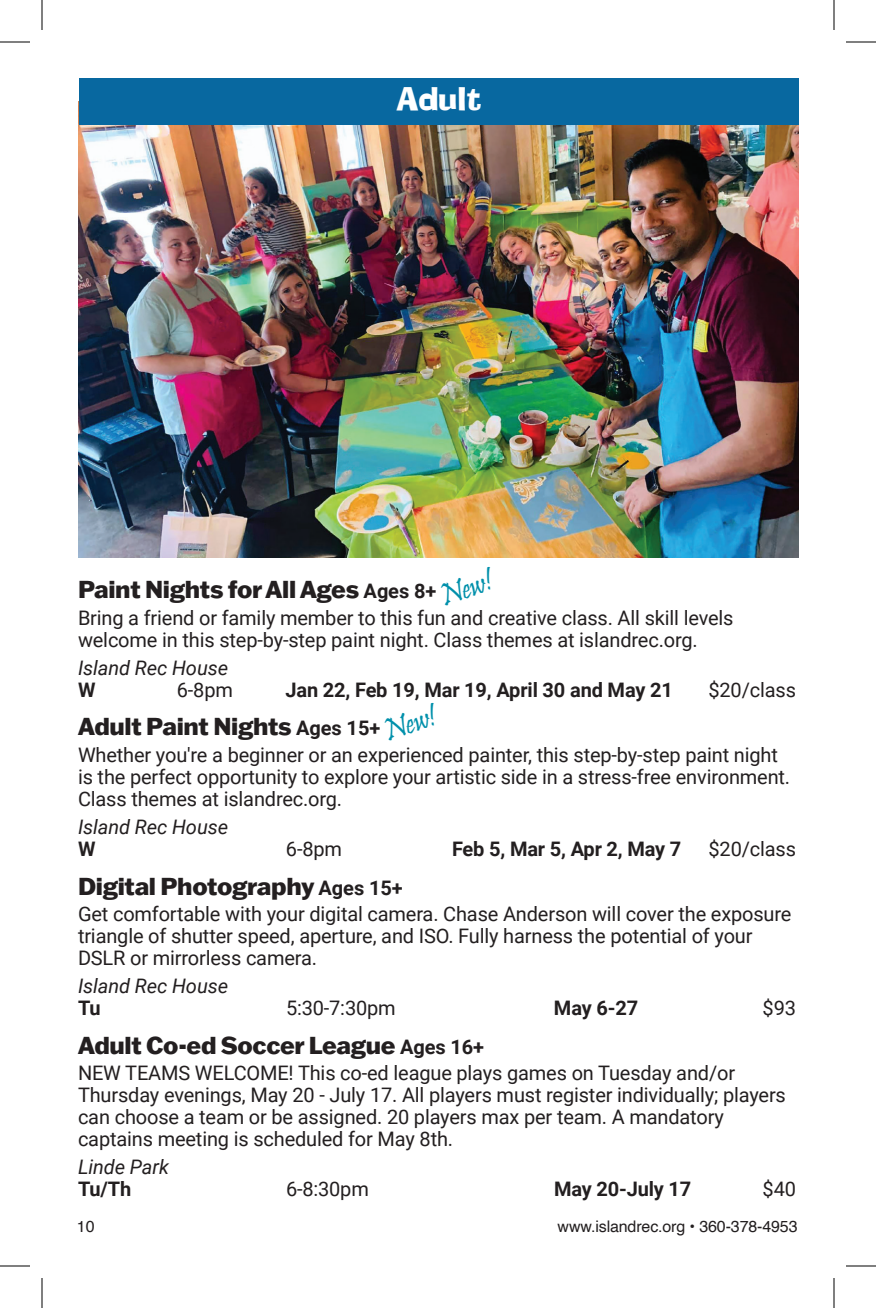
<style>
.page{position:relative;width:876px;height:1308px;background:#fff}
.page>*{position:absolute;margin:0;border:0;box-sizing:border-box;transform-origin:0 0}
.t1{font:32px "Pristina";color:#0090ab}
.t2{font:31.2px "Ad Lib";letter-spacing:-.005em;color:#fff}
.Heading{font:800 24px "Franklin Gothic ATF";letter-spacing:-.015em;color:#231f20}
.body_copy{font:20px/22px "Roboto";letter-spacing:-.01em;color:#231f20}
.location{font:italic 20px "Roboto";letter-spacing:-.005em;color:#231f20}
.body_4_tabs{font:700 20px "Roboto";letter-spacing:-.01em;color:#231f20}
.body_4_tabs-2{font:20px "Roboto";letter-spacing:-.01em;color:#231f20}
.body_copy-2{font:700 20px "Roboto";letter-spacing:-.01em;color:#231f20}
.body_copy-3{font:16px "Helvetica";letter-spacing:-.01em;color:#231f20}
.s1{font-family:"Roboto";font-weight:700;font-size:20px}
</style>
<div class="page">
<img style="left:79px;top:124px;width:720px;height:434px">
<div style="left:79px;top:78px;width:720px;height:46px;background:#0868a0"></div>
<hr style="left:0;top:42px;width:30px;height:1px;background:#000">
<hr style="left:846px;top:42px;width:30px;height:1px;background:#000">
<hr style="left:0;top:1266px;width:30px;height:1px;background:#000">
<hr style="left:846px;top:1266px;width:30px;height:1px;background:#000">
<hr style="left:42px;top:0;width:1px;height:30px;background:#000">
<hr style="left:42px;top:1278px;width:1px;height:30px;background:#000">
<hr style="left:834px;top:0;width:1px;height:30px;background:#000">
<hr style="left:834px;top:1278px;width:1px;height:30px;background:#000">
<p class="t2" style="left:396px;top:85px;width:87px">Adult</p>
<p class="t1" style="left:435px;top:580px;width:55px;rotate:-20deg">New!</p>
<p class="Heading" style="left:78px;top:574px;width:360px">Paint Nights for All Ages <span class="s1">Ages 8+</span></p>
<p class="body_copy" style="left:78px;top:606px;width:657px">Bring a friend or family member to this fun and creative class. All skill levels welcome in this step-by-step paint night. Class themes at islandrec.org.</p>
<p class="location" style="left:78px;top:654px;width:152px">Island Rec House</p>
<p class="body_copy-2" style="left:78px;top:676px;width:19px">W</p>
<p class="body_copy" style="left:177px;top:678px;width:58px">6-8pm</p>
<p class="body_copy-2" style="left:285px;top:676px;width:389px">Jan 22, Feb 19, Mar 19, April 30 and May 21</p>
<p class="body_copy" style="left:709px;top:678px;width:89px">$20/class</p>
<p class="Heading" style="left:78px;top:711px;width:304px">Adult Paint Nights <span class="s1">Ages 15+</span></p>
<p class="body_copy" style="left:78px;top:743px;width:714px">Whether you're a beginner or an experienced painter, this step-by-step paint night is the perfect opportunity to explore your artistic side in a stress-free environment.<br>Class themes at islandrec.org.</p>
<p class="location" style="left:78px;top:813px;width:152px">Island Rec House</p>
<p class="body_4_tabs" style="left:78px;top:835px;width:19px">W</p>
<p class="body_4_tabs-2" style="left:286px;top:835px;width:58px">6-8pm</p>
<p class="body_4_tabs" style="left:452px;top:835px;width:231px">Feb 5, Mar 5, Apr 2, May 7</p>
<p class="body_4_tabs-2" style="left:709px;top:835px;width:89px">$20/class</p>
<p class="Heading" style="left:78px;top:870px;width:326px">Digital Photography <span class="s1">Ages 15+</span></p>
<p class="body_copy" style="left:78px;top:902px;width:715px">Get comfortable with your digital camera. Chase Anderson will cover the exposure triangle of shutter speed, aperture, and ISO. Fully harness the potential of your<br>DSLR or mirrorless camera.</p>
<p class="location" style="left:78px;top:972px;width:152px">Island Rec House</p>
<p class="body_4_tabs" style="left:78px;top:994px;width:24px">Tu</p>
<p class="body_4_tabs-2" style="left:286px;top:994px;width:111px">5:30-7:30pm</p>
<p class="body_4_tabs" style="left:554px;top:994px;width:86px">May 6-27</p>
<p class="body_4_tabs-2" style="left:763px;top:994px;width:35px">$93</p>
<p class="Heading" style="left:78px;top:1029px;width:408px">Adult Co-ed Soccer League <span class="s1">Ages 16+</span></p>
<p class="body_copy" style="left:78px;top:1061px;width:709px">NEW TEAMS WELCOME! This co-ed league plays games on Tuesday and/or Thursday evenings, May 20 - July 17. All players must register individually; players can choose a team or be assigned. 20 players max per team. A mandatory captains meeting is scheduled for May 8th.</p>
<p class="location" style="left:78px;top:1153px;width:93px">Linde Park</p>
<p class="body_4_tabs" style="left:78px;top:1175px;width:55px">Tu/Th</p>
<p class="body_4_tabs-2" style="left:286px;top:1175px;width:84px">6-8:30pm</p>
<p class="body_4_tabs" style="left:554px;top:1175px;width:139px">May 20-July 17</p>
<p class="body_4_tabs-2" style="left:763px;top:1175px;width:35px">$40</p>
<p class="t1" style="left:378px;top:715px;width:55px;rotate:-20deg">New!</p>
<p class="body_copy-3" style="left:77px;top:1214px;width:19px">10</p>
<p class="body_copy-3" style="left:558px;top:1214px;width:241px">www.islandrec.org • 360-378-4953</p>
</div>
